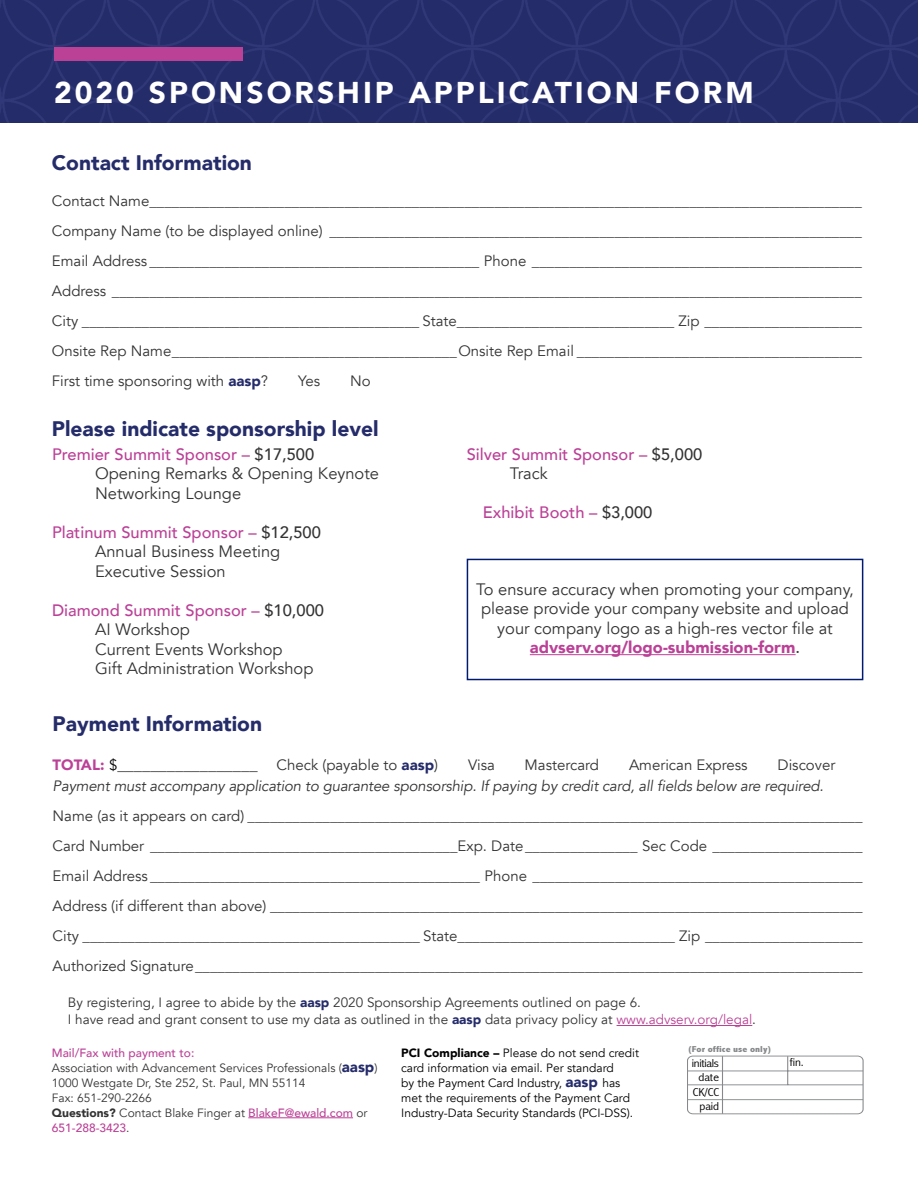
<style>
.page{position:relative;width:918px;height:1188px;background:#fff}
.page>*{position:absolute;margin:0;border:0;box-sizing:border-box;transform-origin:0 0}
.t1{font:900 30px "Avenir";letter-spacing:.1em;color:#fff}
.t2{font:900 21px "Avenir";color:#252c6a}
.t3{font:16.5px/19.5px "Avenir";color:#333}
.t4{font:500 16.5px/19.5px "Avenir";color:#bb4197}
.t5{font:15px/30px "Avenir";color:#333;text-align:justify}
.t6{font:italic 15px "Avenir";letter-spacing:-.01em;color:#333}
.t7{font:13.5px/18px "Avenir";color:#333}
.t8{font:12px/15px "Avenir";color:#333}
.t9{font:12px/15px "Avenir";color:#000}
.t10{font:300 condensed 11.55px/14.5px "Abadi";letter-spacing:-.02em;color:#000;text-align:right;scale:1.2 1}
.t11{font:800 condensed 8.7px "Abadi";color:#86888a;scale:1.2 1}
.s1{font-weight:900;color:#252c6a}
.s2{font-weight:500;color:#bb4197}
.s3{font-weight:500}
.s4{color:#333}
.s5{font-weight:400;color:#333}
.s6{font-weight:900;color:#bb4197}
.s7{font-weight:900;font-size:15px;color:#bb4197}
.s8{font-size:15px;color:#000}
.s9{font-size:15px}
.s10{font-weight:900;font-size:15px;color:#252c6a}
.s11{color:#bb4197}
.s12{font-weight:900}
</style>
<div class="page">
<img style="left:0;top:0;width:918px;height:123px">
<div style="left:54px;top:48px;width:189px;height:13px;background:#bb4197"></div>
<hr style="left:617px;top:1025px;width:135px;height:1px;background:#bb4197">
<hr style="left:248px;top:1118px;width:105px;height:1px;background:#bb4197">
<svg style="left:687px;top:1056px;width:176px;height:58px"></svg>
<hr style="left:530px;top:654px;width:266px;height:1px;background:#bb4197">
<div style="left:467px;top:559px;width:396px;height:121px;border:2px solid #001a70"></div>
<h1 class="t1" style="left:54px;top:67px;width:701px">2020 SPONSORSHIP APPLICATION FORM</h1>
<h2 class="t2" style="left:52px;top:144px;width:202px">Contact Information</h2>
<p class="t5" style="left:52px;top:187px;width:811px">Contact Name_______________________________________________________________________________________________ Company Name (to be displayed online) _______________________________________________________________________ Email Address ____________________________________________ Phone ____________________________________________ Address ____________________________________________________________________________________________________ City _____________________________________________ State_____________________________ Zip _____________________ Onsite Rep Name______________________________________Onsite Rep Email ______________________________________ First time sponsoring with <span class="s1">aasp</span>?</p>
<p class="t5" style="left:298px;top:367px;width:23px">Yes</p>
<p class="t5" style="left:350px;top:367px;width:22px">No</p>
<h2 class="t2" style="left:52px;top:411px;width:328px">Please indicate sponsorship level</h2>
<p class="t3" style="left:95px;top:445px;width:285px;text-indent:-43px"><span class="s2">Premier Summit Sponsor –</span> <span class="s3">$17,500<br></span>Opening Remarks &amp; Opening Keynote<br>Networking Lounge</p>
<p class="t3" style="left:95px;top:523px;width:227px;text-indent:-43px"><span class="s2">Platinum Summit Sponsor –</span> <span class="s3">$12,500<br></span>Annual Business Meeting<br>Executive Session</p>
<p class="t3" style="left:95px;top:601px;width:230px;text-indent:-43px"><span class="s2">Diamond Summit Sponsor –</span> <span class="s3">$10,000<br></span>AI Workshop<br>Current Events Workshop<br>Gift Administration Workshop</p>
<p class="t4" style="left:510px;top:443px;width:194px;text-indent:-43px">Silver Summit Sponsor – <span class="s4">$5,000<br></span><span class="s5">Track</span></p>
<p class="t4" style="left:483px;top:502px;width:171px">Exhibit Booth – <span class="s4">$3,000</span></p>
<p class="t3" style="left:476px;top:580px;width:379px;text-align:center">To ensure accuracy when promoting your company, please provide your company website and upload your company logo as a high-res vector file at <span class="s6">advserv.org/logo-submission-form</span><span class="s3">.</span></p>
<h2 class="t2" style="left:53px;top:705px;width:211px">Payment Information</h2>
<p class="t3" style="left:53px;top:754px;width:387px"><span class="s7">TOTAL:</span> <span class="s8">$</span>_________________ <span class="s9">Check (payable to</span> <span class="s10">aasp</span><span class="s9">)</span></p>
<p class="t5" style="left:468px;top:750px;width:29px">Visa</p>
<p class="t5" style="left:525px;top:750px;width:76px">Mastercard</p>
<p class="t5" style="left:629px;top:750px;width:120px">American Express</p>
<p class="t5" style="left:778px;top:750px;width:59px">Discover</p>
<p class="t6" style="left:53px;top:776px;width:773px">Payment must accompany application to guarantee sponsorship. If paying by credit card, all fields below are required.</p>
<p class="t5" style="left:53px;top:801px;width:812px">Name (as it appears on card) __________________________________________________________________________________ Card Number _________________________________________Exp. Date_______________ Sec Code ____________________ Email Address ____________________________________________ Phone ____________________________________________ Address (if different than above) _______________________________________________________________________________ City _____________________________________________ State_____________________________ Zip _____________________ Authorized Signature_________________________________________________________________________________________</p>
<p class="t7" style="left:68px;top:993px;width:690px">By registering, I agree to abide by the <span class="s1">aasp</span> 2020 Sponsorship Agreements outlined on page 6.<br>I have read and grant consent to use my data as outlined in the <span class="s1">aasp</span> data privacy policy at <span class="s11">www.advserv.org/legal</span>.</p>
<p class="t8" style="left:52px;top:1045px;width:327px"><span class="s2">Mail/Fax with payment to:<br></span>Association with Advancement Services Professionals (<span class="s10">aasp</span>)<br>1000 Westgate Dr, Ste 252, St. Paul, MN 55114<br>Fax: 651-290-2266<br><span class="s12">Questions?</span> Contact Blake Finger at <span class="s2">BlakeF@ewald.com</span> or <span class="s2">651-288-3423</span>.</p>
<p class="t10" style="left:692px;top:1056px;width:24px">initials date<br>CK/CC paid</p>
<p class="t10" style="left:790px;top:1055px;width:13px">fin.</p>
<p class="t11" style="left:687px;top:1044px;width:72px">(For office use only)</p>
<p class="t9" style="left:401px;top:1045px;width:240px"><span class="s12">PCI Compliance –</span> Please do not send credit card information via email. Per standard<br>by the Payment Card Industry, <span class="s10">aasp</span> has met the requirements of the Payment Card Industry-Data Security Standards (PCI-DSS).</p>
</div>
